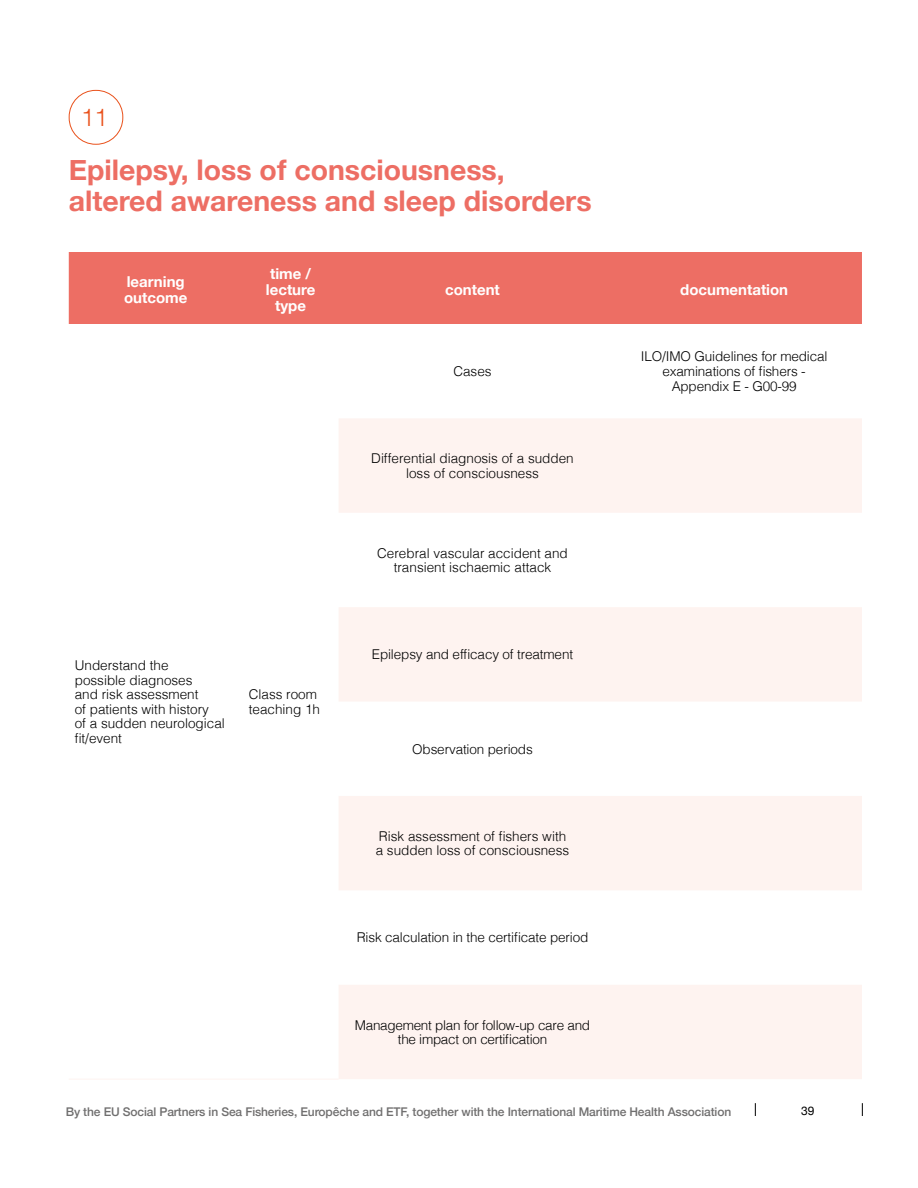
<style>
.page{position:relative;width:918px;height:1188px;background:#fff}
.page>*{position:absolute;margin:0;border:0;box-sizing:border-box;transform-origin:0 0}
.t1{font:700 28.35px/31px "Helvetica Neue";color:#ed6e64}
.t2{font:300 24.3px "Helvetica Neue";color:#e9511b}
.t3{font:700 15px/16.2px "Helvetica Neue";color:#fff}
.t4{font:300 13.5px/14.5px "Helvetica";color:#000}
.t5{font:300 13.5px/14.5px "Helvetica";letter-spacing:-.02em;color:#000;text-align:center}
.t6{font:500 12px "Helvetica Neue";letter-spacing:-.01em;color:#706f6f}
.t7{font:12px "Helvetica Neue";color:#000}
</style>
<div class="page">
<div style="left:69px;top:252px;width:793px;height:72px;background:#ed6e64"></div>
<svg style="left:339px;top:419px;width:523px;height:660px;fill:#fef3f0"></svg>
<hr style="left:69px;top:1079px;width:174px;height:1px;background:#fef3f0">
<hr style="left:243px;top:1079px;width:96px;height:1px;background:#fef3f0">
<div style="left:69px;top:90px;width:54px;height:55px;border:1px solid #e9511b;border-radius:27px"></div>
<svg style="left:862px;top:1103px;width:1px;height:13px"></svg>
<svg style="left:755px;top:1103px;width:1px;height:13px"></svg>
<h2 class="t2" style="left:81px;top:97px;width:29px">11</h2>
<h1 class="t1" style="left:69px;top:155px;width:524px">Epilepsy, loss of consciousness, altered awareness and sleep disorders</h1>
<p class="t3" style="left:124px;top:274px;width:65px">learning outcome</p>
<p class="t3" style="left:266px;top:266px;width:51px;text-align:center">time / lecture type</p>
<p class="t4" style="left:75px;top:657px;width:152px">Understand the<br>possible diagnoses<br>and risk assessment<br>of patients with history<br>of a sudden neurological fit/event</p>
<p class="t4" style="left:249px;top:686px;width:73px">Class room teaching 1h</p>
<p class="t3" style="left:445px;top:282px;width:56px">content</p>
<p class="t3" style="left:680px;top:282px;width:110px">documentation</p>
<p class="t4" style="left:453px;top:363px;width:40px">Cases</p>
<p class="t4" style="left:371px;top:450px;width:204px;text-align:center">Differential diagnosis of a sudden loss of consciousness</p>
<p class="t4" style="left:377px;top:545px;width:192px;text-align:center">Cerebral vascular accident and transient ischaemic attack</p>
<p class="t4" style="left:372px;top:646px;width:203px">Epilepsy and efficacy of treatment</p>
<p class="t4" style="left:412px;top:741px;width:122px">Observation periods</p>
<p class="t4" style="left:376px;top:828px;width:195px">Risk assessment of fishers with a sudden loss of consciousness</p>
<p class="t4" style="left:357px;top:929px;width:233px">Risk calculation in the certificate period</p>
<p class="t5" style="left:355px;top:1016px;width:237px">Management plan for follow-up care and the impact on certification</p>
<p class="t4" style="left:641px;top:348px;width:188px;text-align:center">ILO/IMO Guidelines for medical examinations of fishers -<br>Appendix E - G00-99</p>
<p class="t6" style="left:66px;top:1102px;width:667px">By the EU Social Partners in Sea Fisheries, Europêche and ETF, together with the International Maritime Health Association</p>
<p class="t7" style="left:801px;top:1102px;width:15px">39</p>
</div>
